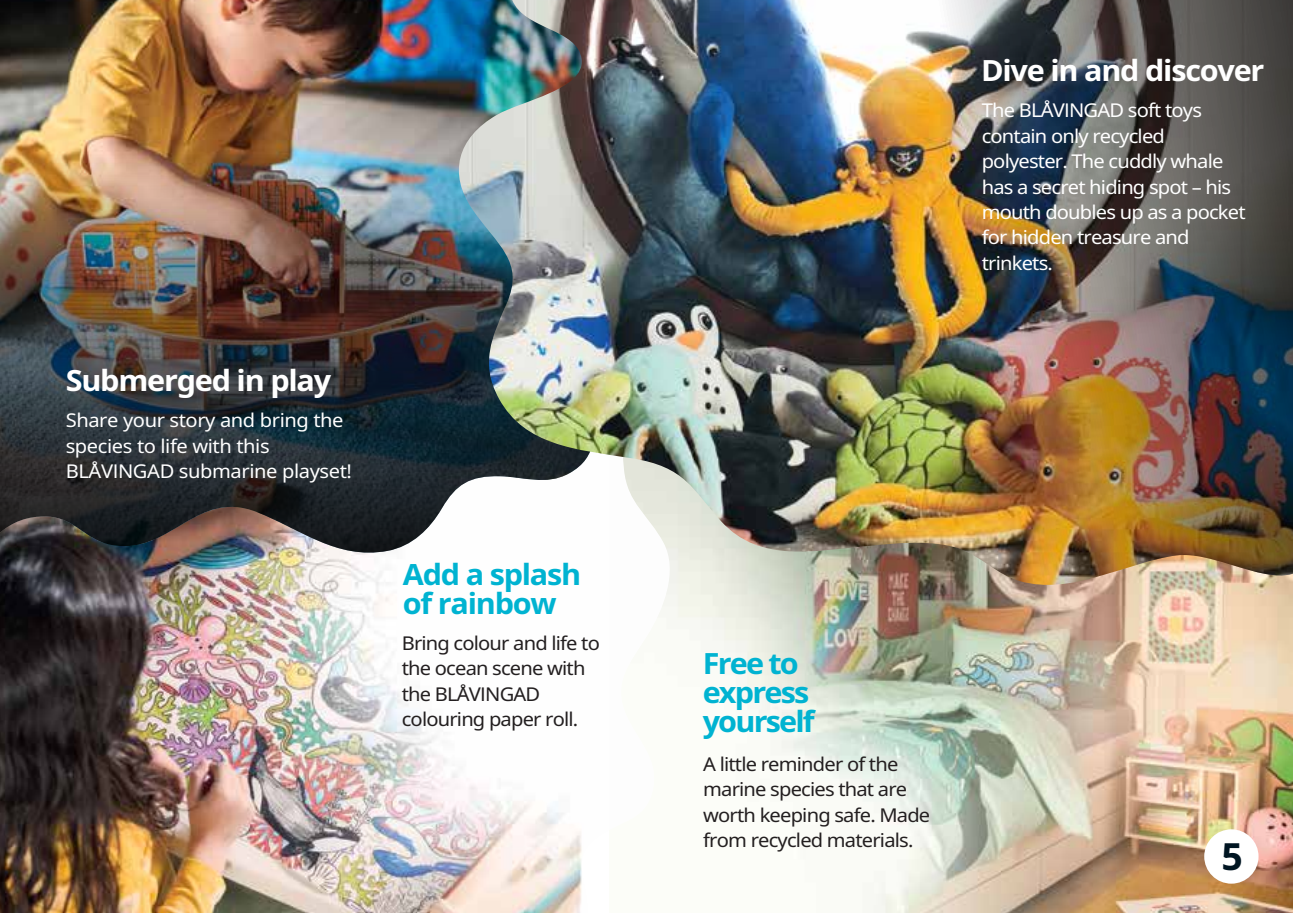
<style>
.page{position:relative;width:1293px;height:913px;background:#fff}
.page>*{position:absolute;margin:0;border:0;box-sizing:border-box;transform-origin:0 0}
.t1{font:700 37.4px "Noto IKEA Latin";color:#001522}
.t2{font:700 29.2px "Noto IKEA Latin";letter-spacing:-.04em;color:#fff;scale:1.05 1}
.t3{font:700 29.2px/29px "Noto IKEA Latin";letter-spacing:-.06em;color:#00b3d1;scale:1.05 1}
.t4{font:700 29.2px/29px "Noto IKEA Latin";letter-spacing:-.04em;color:#00b3d1;scale:1.05 1}
.t5{font:19px/25.4px "Noto IKEA Latin";letter-spacing:-.04em;color:#231f20;scale:1.06 1}
.t6{font:19px/25.4px "Noto IKEA Latin";letter-spacing:-.04em;color:#fff;scale:1.06 1}
.t7{font:19px/25.4px "Noto IKEA Latin";letter-spacing:-.02em;color:#fff;scale:1.06 1}
</style>
<div class="page">
<img style="left:678px;top:596px;width:615px;height:316px">
<img style="left:0;top:560px;width:678px;height:352px">
<img style="left:0;top:0;width:448px;height:552px">
<img style="left:448px;top:0;width:845px;height:596px">
<img style="left:459px;top:0;width:834px;height:585px">
<div style="left:1204px;top:829px;width:54px;height:54px;background:#fff;border-radius:50%"></div>
<hr style="left:0;top:912px;width:1293px;height:1px;background:#585b5c">
<h2 class="t2" style="left:66px;top:359px;width:254px">Submerged in play</h2>
<p class="t7" style="left:66px;top:407px;width:272px">Share your story and bring the species to life with this<br>BLÅVINGAD submarine playset!</p>
<h2 class="t4" style="left:403px;top:559px;width:171px">Add a splash of rainbow</h2>
<p class="t5" style="left:402px;top:630px;width:188px">Bring colour and life to the ocean scene with the BLÅVINGAD colouring paper roll.</p>
<h2 class="t2" style="left:981px;top:50px;width:271px">Dive in and discover</h2>
<p class="t6" style="left:981px;top:97px;width:251px">The BLÅVINGAD soft toys contain only recycled polyester. The cuddly whale has a secret hiding spot – his mouth doubles up as a pocket for hidden treasure and trinkets.</p>
<h2 class="t3" style="left:703px;top:648px;width:108px">Free to express yourself</h2>
<p class="t5" style="left:703px;top:751px;width:216px">A little reminder of the marine species that are worth keeping safe. Made from recycled materials.</p>
<h1 class="t1" style="left:1221px;top:830px;width:23px">5</h1>
</div>
